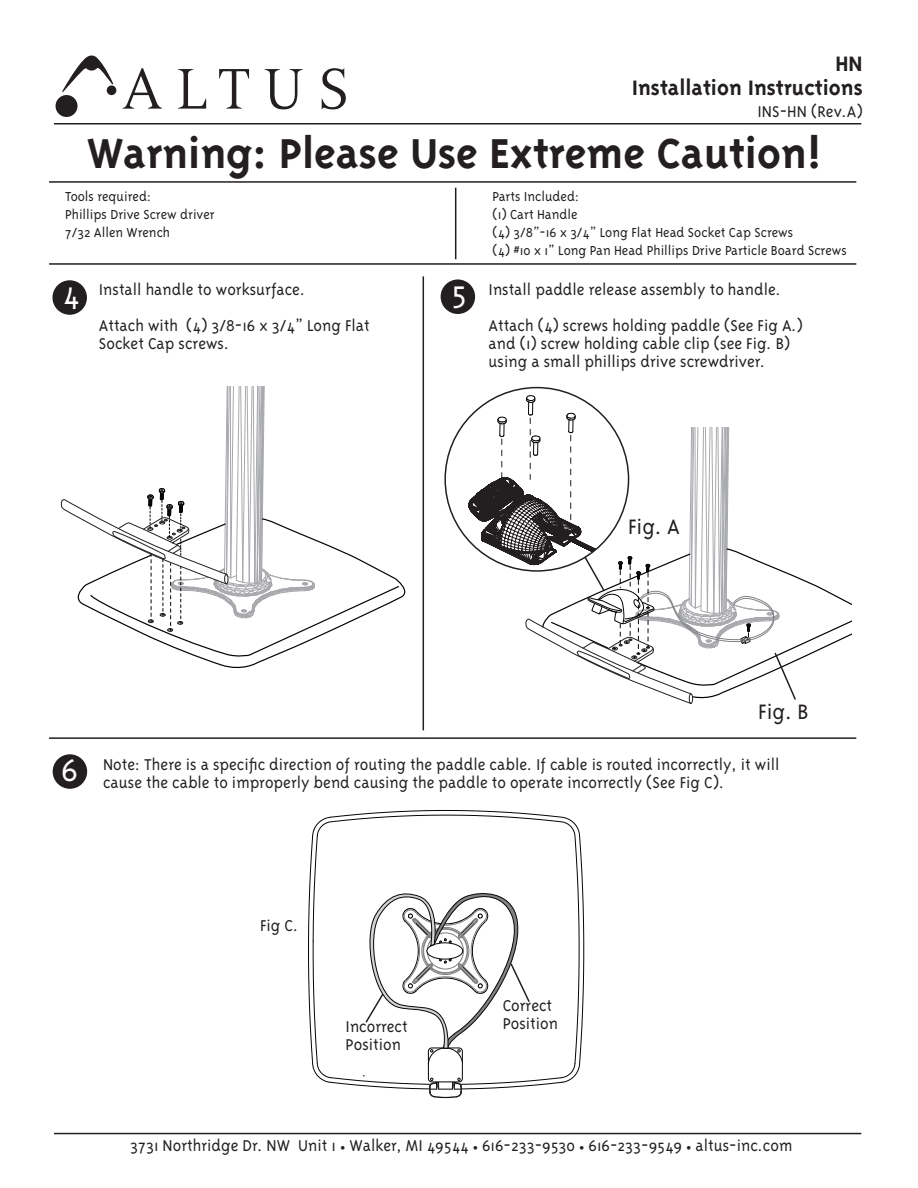
<style>
.page{position:relative;width:918px;height:1188px;background:#fff}
.page>*{position:absolute;margin:0;border:0;box-sizing:border-box;transform-origin:0 0}
.t1{font:700 48px "Triplex";color:#231f20}
.t2{font:300 36px "Triplex";color:#fff}
.t3{font:700 24px/24px "Triplex";color:#231f20;text-align:right}
.t4{font:300 24px "Triplex";color:#231f20}
.t5{font:300 18px/36px "Triplex";color:#231f20}
.t6{font:300 15px/18px "Triplex";color:#231f20}
</style>
<div class="page">
<hr style="left:54px;top:123px;width:807px;height:1px;background:#231f20">
<hr style="left:54px;top:1133px;width:807px;height:1px;background:#231f20">
<div style="left:56px;top:95px;width:22px;height:22px;background:#231f20;border-radius:50%"></div>
<div style="left:107px;top:85px;width:9px;height:10px;background:#231f20;border-radius:50%"></div>
<svg style="left:62px;top:56px;width:51px;height:36px"></svg>
<svg style="left:122px;top:68px;width:40px;height:41px"></svg>
<svg style="left:178px;top:69px;width:28px;height:40px"></svg>
<svg style="left:219px;top:69px;width:30px;height:40px"></svg>
<svg style="left:264px;top:69px;width:39px;height:40px"></svg>
<svg style="left:322px;top:68px;width:24px;height:41px"></svg>
<hr style="left:49px;top:181px;width:807px;height:2px;background:#231f20">
<hr style="left:49px;top:263px;width:807px;height:2px;background:#231f20">
<hr style="left:49px;top:737px;width:807px;height:2px;background:#231f20">
<div style="left:52px;top:280px;width:35px;height:35px;background:#231f20;border-radius:50%"></div>
<div style="left:441px;top:279px;width:34px;height:35px;background:#231f20;border-radius:50%"></div>
<svg style="left:61px;top:387px;width:339px;height:271px"></svg>
<hr style="left:423px;top:276px;width:1px;height:454px;background:#231f20">
<hr style="left:455px;top:188px;width:1px;height:71px;background:#231f20">
<svg style="left:469px;top:395px;width:382px;height:309px"></svg>
<div style="left:53px;top:754px;width:34px;height:35px;background:#231f20;border-radius:50%"></div>
<svg style="left:347px;top:810px;width:237px;height:254px"></svg>
<svg style="left:308px;top:817px;width:272px;height:281px"></svg>
<h3 class="t3" style="left:632px;top:54px;width:232px">HN<br>Installation Instructions</h3>
<p class="t5" style="left:757px;top:95px;width:107px">INS-HN (Rev.A)</p>
<h1 class="t1" style="left:88px;top:135px;width:736px">Warning: Please Use Extreme Caution!</h1>
<p class="t6" style="left:65px;top:188px;width:151px">Tools required:<br>Phillips Drive Screw driver<br>7/32 Allen Wrench</p>
<p class="t6" style="left:493px;top:188px;width:356px">Parts Included:<br>(1) Cart Handle<br>(4) 3/8”-16 x 3/4” Long Flat Head Socket Cap Screws<br>(4) #10 x 1” Long Pan Head Phillips Drive Particle Board Screws</p>
<p class="t5" style="left:99px;top:273px;width:272px">Install handle to worksurface.<br>Attach with (4) 3/8-16 x 3/4” Long Flat</p>
<p class="t5" style="left:99px;top:327px;width:132px">Socket Cap screws.</p>
<h2 class="t2" style="left:62px;top:279px;width:18px">4</h2>
<h2 class="t2" style="left:451px;top:278px;width:17px">5</h2>
<p class="t5" style="left:489px;top:273px;width:316px">Install paddle release assembly to handle.<br>Attach (4) screws holding paddle (See Fig A.)</p>
<p class="t5" style="left:489px;top:336px;width:303px;line-height:18px">and (1) screw holding cable clip (see Fig. B) using a small phillips drive screwdriver.</p>
<h3 class="t4" style="left:628px;top:518px;width:54px">Fig. A</h3>
<h3 class="t4" style="left:758px;top:703px;width:52px">Fig. B</h3>
<p class="t5" style="left:61px;top:756px;width:720px;line-height:18px;text-indent:42px">Note: There is a specific direction of routing the paddle cable. If cable is routed incorrectly, it will<br><sup>6</sup> cause the cable to improperly bend causing the paddle to operate incorrectly (See Fig C).</p>
<p class="t5" style="left:260px;top:908px;width:40px">Fig C.</p>
<p class="t5" style="left:503px;top:989px;width:51px">Correct</p>
<p class="t5" style="left:346px;top:1009px;width:64px">Incorrect</p>
<p class="t5" style="left:503px;top:1007px;width:57px">Position</p>
<p class="t5" style="left:346px;top:1027px;width:57px">Position</p>
<p class="t5" style="left:130px;top:1129px;width:664px">3731 Northridge Dr. NW Unit 1 • Walker, MI 49544 • 616-233-9530 • 616-233-9549 • altus-inc.com</p>
</div>
